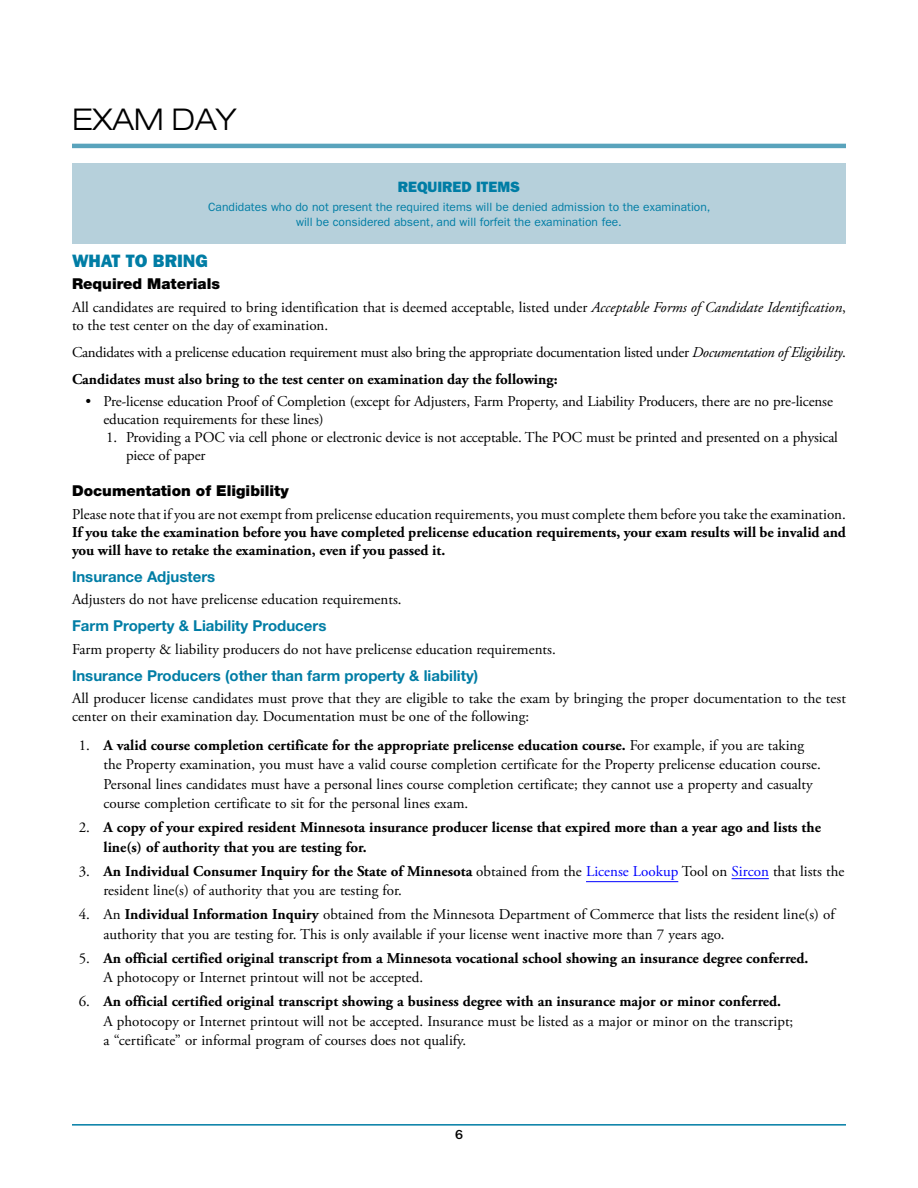
<style>
.page{position:relative;width:918px;height:1188px;background:#fff}
.page>*{position:absolute;margin:0;border:0;box-sizing:border-box;transform-origin:0 0}
.MAIN_HEAD{font:300 expanded 30px "Helvetica Neue LT Std";color:#000}
.A_Head_wMain{font:18px "ITC Franklin Gothic Std Hvy";color:#007da5}
.Text{font:15px/19.5px "Adobe Garamond Pro";color:#000}
.Text-2{font:700 15px/18px "Adobe Garamond Pro";color:#000}
.Text-3{font:15px "Adobe Garamond Pro";letter-spacing:-.02em;color:#000}
.C_Head{font:700 15px "Helvetica Neue LT Std";color:#007da5}
.Text_before_list{font:700 15px "Adobe Garamond Pro";color:#000}
.B_Head{font:900 15px "Helvetica Neue LT Std";color:#000}
.B_Head_wAHead{font:900 15px "Helvetica Neue LT Std";color:#000}
.Notes_Head{font:15px "ITC Franklin Gothic Std Hvy";color:#007da5}
.t1{font:500 13.5px "ITC Franklin Gothic Std";color:#000}
.Notes{font:12px/15px "ITC Franklin Gothic Std";color:#007da5;text-align:center}
.s1{font-style:italic}
.s2{font-weight:400}
.s3{font-weight:700}
.s4{color:#00f}
</style>
<div class="page">
<hr style="left:72px;top:1124px;width:774px;height:2px;background:#007da5">
<hr style="left:72px;top:144px;width:774px;height:4px;background:#59a3bc">
<hr style="left:586px;top:881px;width:92px;height:1px;background:#00f">
<hr style="left:732px;top:878px;width:37px;height:1px;background:#00f">
<div style="left:72px;top:163px;width:774px;height:81px;background:#b6d0db"></div>
<p class="MAIN_HEAD" style="left:72px;top:102px;width:166px">EXAM DAY</p>
<p class="Notes_Head" style="left:398px;top:178px;width:124px">REQUIRED ITEMS</p>
<p class="Notes" style="left:208px;top:200px;width:504px">Candidates who do not present the required items will be denied admission to the examination, will be considered absent, and will forfeit the examination fee.</p>
<p class="A_Head_wMain" style="left:72px;top:250px;width:137px">WHAT TO BRING</p>
<p class="B_Head_wAHead" style="left:72px;top:275px;width:150px">Required Materials</p>
<p class="Text" style="left:72px;top:298px;width:775px;line-height:18px">All candidates are required to bring identification that is deemed acceptable, listed under <span class="s1">Acceptable Forms of Candidate Identification</span>, to the test center on the day of examination.</p>
<p class="Text-3" style="left:72px;top:343px;width:775px">Candidates with a prelicense education requirement must also bring the appropriate documentation listed under <span class="s1">Documentation of Eligibility</span>.</p>
<p class="Text_before_list" style="left:72px;top:370px;width:487px">Candidates must also bring to the test center on examination day the following:</p>
<p class="Text" style="left:104px;top:393px;width:731px;line-height:18px;text-indent:-18px">• Pre-license education Proof of Completion (except for Adjusters, Farm Property, and Liability Producers, there are no pre-license education requirements for these lines)</p>
<p class="Text" style="left:126px;top:429px;width:714px;line-height:18px;text-indent:-20px">1. Providing a POC via cell phone or electronic device is not acceptable. The POC must be printed and presented on a physical piece of paper</p>
<p class="B_Head" style="left:72px;top:482px;width:218px">Documentation of Eligibility</p>
<p class="Text-2" style="left:72px;top:505px;width:776px;text-align:justify"><span class="s2">Please note that if you are not exempt from prelicense education requirements, you must complete them before you take the examination.<br></span>If you take the examination before you have completed prelicense education requirements, your exam results will be invalid and you will have to retake the examination, even if you passed it.</p>
<p class="C_Head" style="left:72px;top:567px;width:145px">Insurance Adjusters</p>
<p class="Text" style="left:72px;top:590px;width:331px">Adjusters do not have prelicense education requirements.</p>
<p class="C_Head" style="left:72px;top:617px;width:256px">Farm Property &amp; Liability Producers</p>
<p class="Text" style="left:72px;top:640px;width:485px">Farm property &amp; liability producers do not have prelicense education requirements.</p>
<p class="C_Head" style="left:72px;top:666px;width:408px">Insurance Producers (other than farm property &amp; liability)</p>
<p class="Text" style="left:72px;top:690px;width:775px;line-height:18px">All producer license candidates must prove that they are eligible to take the exam by bringing the proper documentation to the test center on their examination day. Documentation must be one of the following:</p>
<p class="Text" style="left:104px;top:736px;width:719px;text-indent:-25px">1. <span class="s3">A valid course completion certificate for the appropriate prelicense education course.</span> For example, if you are taking the Property examination, you must have a valid course completion certificate for the Property prelicense education course.<br>Personal lines candidates must have a personal lines course completion certificate; they cannot use a property and casualty course completion certificate to sit for the personal lines exam.</p>
<p class="Text-2" style="left:104px;top:818px;width:719px;line-height:19.5px;text-indent:-25px"><span class="s2">2.</span> A copy of your expired resident Minnesota insurance producer license that expired more than a year ago and lists the line(s) of authority that you are testing for.</p>
<p class="Text" style="left:104px;top:862px;width:742px;text-indent:-25px">3. <span class="s3">An Individual Consumer Inquiry for the State of Minnesota</span> obtained from the <span class="s4">License Lookup</span> Tool on <span class="s4">Sircon</span> that lists the resident line(s) of authority that you are testing for.</p>
<p class="Text" style="left:104px;top:905px;width:733px;text-indent:-25px">4. An <span class="s3">Individual Information Inquiry</span> obtained from the Minnesota Department of Commerce that lists the resident line(s) of authority that you are testing for. This is only available if your license went inactive more than 7 years ago.</p>
<p class="Text-2" style="left:104px;top:948px;width:707px;line-height:19.5px;text-indent:-25px"><span class="s2">5.</span> An official certified original transcript from a Minnesota vocational school showing an insurance degree conferred.<br><span class="s2">A photocopy or Internet printout will not be accepted.</span></p>
<p class="Text" style="left:103px;top:992px;width:691px;text-indent:-25px">6. <span class="s3">An official certified original transcript showing a business degree with an insurance major or minor conferred.<br></span>A photocopy or Internet printout will not be accepted. Insurance must be listed as a major or minor on the transcript; a “certificate” or informal program of courses does not qualify.</p>
<p class="t1" style="left:455px;top:1127px;width:9px">6</p>
</div>
